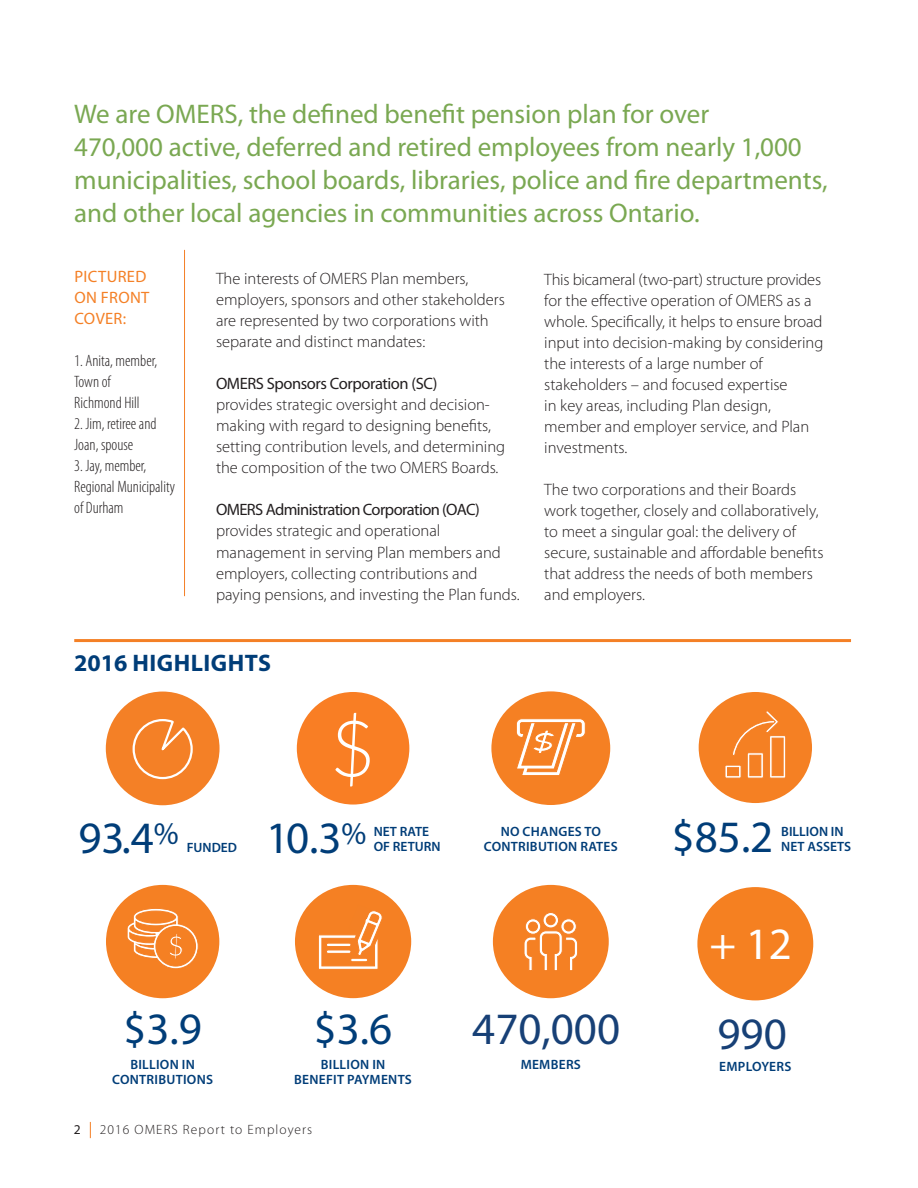
<style>
.page{position:relative;width:918px;height:1188px;background:#fff}
.page>*{position:absolute;margin:0;border:0;box-sizing:border-box;transform-origin:0 0}
.t1{font:45px "Myriad Pro";color:#003d78}
.t2{font:45px "Myriad Pro";color:#174076}
.t3{font:45px "Myriad Pro";color:#fff}
.Intro_Blurbs{font:27px/33px "Myriad Pro";color:#7aa852}
.t4{font:700 24px "Myriad Pro";letter-spacing:.02em;color:#003d78}
.Body{font:300 16.5px/21px "Myriad Pro";color:#231f20}
.Body-2{font:300 condensed 16.5px/21px "Myriad Pro";color:#231f20}
.Body-3{font:16.5px "Myriad Pro";letter-spacing:-.025em;color:#231f20}
.Body-4{font:16.5px/21px "Myriad Pro";letter-spacing:.02em;color:#f48026}
.t5{font:600 13.5px/15px "Myriad Pro";letter-spacing:.02em;color:#003d78;text-align:center}
.t6{font:300 13.5px "Myriad Pro";letter-spacing:.08em;color:#231f20}
.t7{font:600 13.5px "Myriad Pro";color:#003d78}
.t8{font:13.5px "Myriad Pro";color:#231f20}
.s1{font-weight:400}
</style>
<div class="page">
<svg style="left:90px;top:1122px;width:1px;height:16px"></svg>
<hr style="left:74px;top:639px;width:777px;height:3px;background:#f48026">
<div style="left:697px;top:887px;width:116px;height:113px;background:#f58021;border-radius:50%"></div>
<hr style="left:184px;top:250px;width:1px;height:346px;background:#f48026">
<div style="left:699px;top:692px;width:113px;height:111px;background:#f58023;border-radius:50%"></div>
<svg style="left:725px;top:711px;width:61px;height:67px"></svg>
<div style="left:493px;top:885px;width:116px;height:113px;background:#f58023;border-radius:50%"></div>
<svg style="left:524px;top:912px;width:54px;height:59px"></svg>
<div style="left:106px;top:885px;width:113px;height:113px;background:#f58023;border-radius:50%"></div>
<svg style="left:127px;top:908px;width:71px;height:61px"></svg>
<div style="left:295px;top:885px;width:116px;height:113px;background:#f58023;border-radius:50%"></div>
<svg style="left:318px;top:910px;width:65px;height:60px"></svg>
<div style="left:106px;top:692px;width:114px;height:113px;background:#f48026;border-radius:50%"></div>
<svg style="left:132px;top:719px;width:61px;height:61px"></svg>
<div style="left:297px;top:692px;width:112px;height:113px;background:#f97e24;border-radius:50%"></div>
<svg style="left:335px;top:713px;width:35px;height:73px"></svg>
<div style="left:491px;top:691px;width:119px;height:114px;background:#f58023;border-radius:50%"></div>
<svg style="left:516px;top:718px;width:70px;height:57px"></svg>
<p class="Intro_Blurbs" style="left:74px;top:98px;width:755px">We are OMERS, the defined benefit pension plan for over<br>470,000 active, deferred and retired employees from nearly 1,000 municipalities, school boards, libraries, police and fire departments, and other local agencies in communities across Ontario.</p>
<p class="Body-4" style="left:74px;top:267px;width:77px">PICTURED<br>ON FRONT<br>COVER:</p>
<p class="Body-2" style="left:74px;top:351px;width:84px">1. Anita, member,<br>Town of</p>
<p class="Body-2" style="left:74px;top:393px;width:67px">Richmond Hill</p>
<p class="Body-2" style="left:74px;top:414px;width:84px">2. Jim, retiree and<br>Joan, spouse</p>
<p class="Body-2" style="left:74px;top:456px;width:102px">3. Jay, member,<br>Regional Municipality of Durham</p>
<p class="Body" style="left:216px;top:269px;width:290px">The interests of OMERS Plan members, employers, sponsors and other stakeholders are represented by two corporations with separate and distinct mandates:</p>
<p class="Body-3" style="left:216px;top:375px;width:223px">OMERS Sponsors Corporation (SC)</p>
<p class="Body" style="left:216px;top:395px;width:291px">provides strategic oversight and decision&shy;making with regard to designing benefits, setting contribution levels, and determining the composition of the two OMERS Boards.</p>
<p class="Body" style="left:216px;top:500px;width:305px"><span class="s1">OMERS Administration Corporation (OAC) </span>provides strategic and operational management in serving Plan members and employers, collecting contributions and paying pensions, and investing the Plan funds.</p>
<p class="t4" style="left:74px;top:649px;width:198px">2016 HIGHLIGHTS</p>
<p class="Body" style="left:544px;top:269px;width:281px">This bicameral (two-part) structure provides for the effective operation of OMERS as a whole. Specifically, it helps to ensure broad input into decision-making by considering the interests of a large number of stakeholders – and focused expertise</p>
<p class="Body" style="left:544px;top:395px;width:267px">in key areas, including Plan design, member and employer service, and Plan investments.</p>
<p class="Body" style="left:544px;top:479px;width:281px">The two corporations and their Boards work together, closely and collaboratively, to meet a singular goal: the delivery of secure, sustainable and affordable benefits that address the needs of both members and employers.</p>
<p class="t1" style="left:79px;top:813px;width:102px">93.4<sup>%</sup></p>
<p class="t1" style="left:266px;top:813px;width:102px">10.3<sup>%</sup></p>
<p class="t5" style="left:187px;top:840px;width:52px">FUNDED</p>
<p class="t5" style="left:374px;top:825px;width:57px">NET RATE</p>
<p class="t7" style="left:374px;top:839px;width:68px">OF RETURN</p>
<p class="t1" style="left:123px;top:1005px;width:80px">$3.9</p>
<p class="t5" style="left:130px;top:1057px;width:66px">BILLION IN</p>
<p class="t5" style="left:112px;top:1072px;width:102px">CONTRIBUTIONS</p>
<p class="t1" style="left:314px;top:1005px;width:80px">$3.6</p>
<p class="t5" style="left:321px;top:1057px;width:66px">BILLION IN</p>
<p class="t5" style="left:294px;top:1072px;width:119px">BENEFIT PAYMENTS</p>
<p class="t8" style="left:74px;top:1122px;width:8px">2</p>
<p class="t6" style="left:100px;top:1122px;width:214px">2016 OMERS Report to Employers</p>
<p class="t5" style="left:484px;top:824px;width:136px">NO CHANGES TO<br>CONTRIBUTION RATES</p>
<p class="t1" style="left:672px;top:813px;width:103px">$85.2</p>
<p class="t7" style="left:781px;top:824px;width:64px">BILLION IN</p>
<p class="t7" style="left:781px;top:839px;width:71px">NET ASSETS</p>
<p class="t2" style="left:472px;top:1005px;width:149px">470,000</p>
<p class="t5" style="left:521px;top:1058px;width:62px">MEMBERS</p>
<p class="t3" style="left:709px;top:920px;width:84px">+ 12</p>
<p class="t2" style="left:718px;top:1010px;width:71px">990</p>
<p class="t5" style="left:719px;top:1059px;width:74px">EMPLOYERS</p>
</div>
